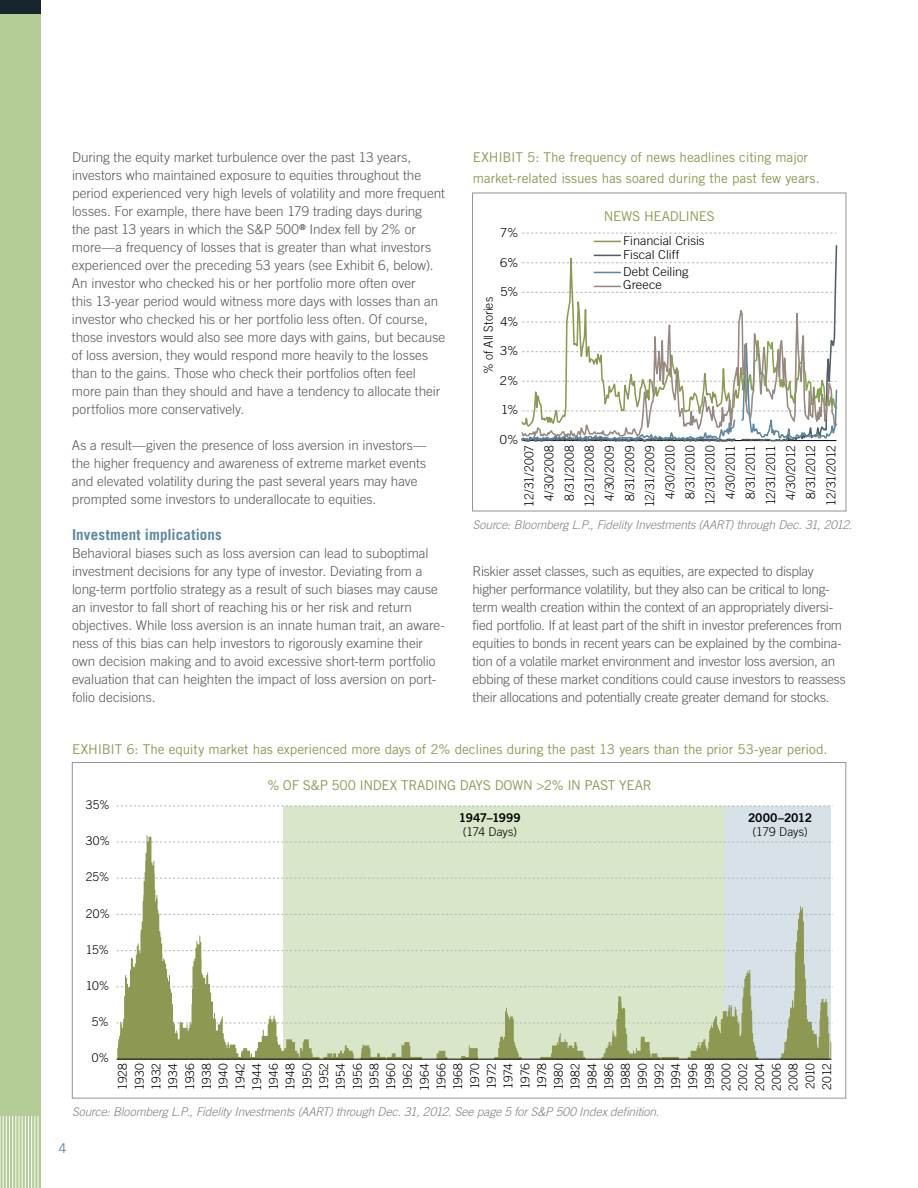
<style>
.page{position:relative;width:918px;height:1188px;background:#fff}
.page>*{position:absolute;margin:0;border:0;box-sizing:border-box;transform-origin:0 0}
.t1{font:700 15px "Trade Gothic LT Std";letter-spacing:.01em;color:#5d87a1}
.t2{font:300 13.5px/18px "Trade Gothic LT Std";letter-spacing:-.005em;color:#58595b}
.t3{font:13.5px/21px "Trade Gothic LT Std";letter-spacing:-.005em;color:#8e9a54}
.t4{font:13.5px "Trade Gothic LT Std";color:#5d87a1}
.t5{font:300 12.45px/20.1px "Trade Gothic LT Std";color:#000}
.t6{font:300 12px/16.8px "Trade Gothic LT Std";letter-spacing:.02em;color:#000;text-align:justify}
.t7{font:italic 300 12px "Trade Gothic LT Std";letter-spacing:-.005em;color:#808285}
.t8{font:12px "Trade Gothic LT Std Bd 2";letter-spacing:-.01em;color:#000}
</style>
<div class="page">
<div style="left:0;top:14px;width:40px;height:1174px;background:#b4cc95"></div>
<hr style="left:0;top:1116px;width:1px;height:72px;background:#fff">
<hr style="left:3px;top:1116px;width:1px;height:72px;background:#fff">
<hr style="left:9px;top:1116px;width:1px;height:72px;background:#fff">
<hr style="left:16px;top:1116px;width:1px;height:72px;background:#fff">
<hr style="left:22px;top:1116px;width:1px;height:72px;background:#fff">
<hr style="left:6px;top:1116px;width:1px;height:72px;background:#fff">
<hr style="left:12px;top:1116px;width:1px;height:72px;background:#fff">
<hr style="left:19px;top:1116px;width:1px;height:72px;background:#fff">
<hr style="left:25px;top:1116px;width:1px;height:72px;background:#fff">
<hr style="left:28px;top:1116px;width:1px;height:72px;background:#fff">
<hr style="left:35px;top:1116px;width:1px;height:72px;background:#fff">
<hr style="left:31px;top:1116px;width:1px;height:72px;background:#fff">
<hr style="left:38px;top:1116px;width:1px;height:72px;background:#fff">
<div style="left:0;top:0;width:40px;height:14px;background:#17252d"></div>
<div style="left:723px;top:806px;width:108px;height:254px;background:#d7e1e8"></div>
<div style="left:283px;top:806px;width:440px;height:253px;background:#d9e6ca"></div>
<svg style="left:117px;top:805px;width:716px;height:1px"></svg>
<svg style="left:117px;top:835px;width:714px;height:224px"></svg>
<hr style="left:117px;top:1059px;width:714px;height:1px;background:#000">
<div style="left:472px;top:193px;width:374px;height:318px;border:1px solid #9a9191"></div>
<svg style="left:745px;top:233px;width:91px;height:1px"></svg>
<svg style="left:522px;top:232px;width:221px;height:9px"></svg>
<svg style="left:521px;top:241px;width:317px;height:201px"></svg>
<p class="t2" style="left:72px;top:148px;width:375px">During the equity market turbulence over the past 13 years, investors who maintained exposure to equities throughout the period experienced very high levels of volatility and more frequent losses. For example, there have been 179 trading days during<br>the past 13 years in which the S&amp;P 500<sup>®</sup> Index fell by 2% or more—a frequency of losses that is greater than what investors experienced over the preceding 53 years (see Exhibit 6, below).<br>An investor who checked his or her portfolio more often over<br>this 13-year period would witness more days with losses than an investor who checked his or her portfolio less often. Of course, those investors would also see more days with gains, but because of loss aversion, they would respond more heavily to the losses than to the gains. Those who check their portfolios often feel more pain than they should and have a tendency to allocate their portfolios more conservatively.</p>
<p class="t2" style="left:72px;top:436px;width:356px">As a result—given the presence of loss aversion in investors— the higher frequency and awareness of extreme market events and elevated volatility during the past several years may have prompted some investors to underallocate to equities.</p>
<p class="t1" style="left:72px;top:525px;width:151px">Investment implications</p>
<p class="t2" style="left:72px;top:544px;width:375px">Behavioral biases such as loss aversion can lead to suboptimal investment decisions for any type of investor. Deviating from a long-term portfolio strategy as a result of such biases may cause an investor to fall short of reaching his or her risk and return objectives. While loss aversion is an innate human trait, an aware&shy;ness of this bias can help investors to rigorously examine their own decision making and to avoid excessive short-term portfolio evaluation that can heighten the impact of loss aversion on port&shy;folio decisions.</p>
<p class="t3" style="left:473px;top:147px;width:349px;text-indent:55px">5: The frequency of news headlines citing major market-related issues has soared during the past few years.</p>
<p class="t3" style="left:604px;top:205px;width:49px">news headli</p>
<p class="t3" style="left:689px;top:205px;width:18px">nes</p>
<p class="t3" style="left:473px;top:147px;width:24px">Exhibit</p>
<p class="t5" style="left:500px;top:223px;width:20px">7%</p>
<p class="t5" style="left:500px;top:252px;width:20px">6%</p>
<p class="t5" style="left:500px;top:282px;width:20px">5%</p>
<p class="t5" style="left:478px;top:374px;width:79px;rotate:-90deg">% of All Stories</p>
<p class="t5" style="left:500px;top:311px;width:19px">4%</p>
<p class="t5" style="left:500px;top:341px;width:20px">3%</p>
<p class="t5" style="left:500px;top:370px;width:20px">2%</p>
<p class="t5" style="left:501px;top:400px;width:19px">1%</p>
<p class="t5" style="left:623px;top:233px;width:83px;line-height:13.8px">Financial Crisis<br>Fiscal Cliff</p>
<p class="t5" style="left:623px;top:264px;width:67px;line-height:13.8px">Debt Ceiling<br>Greece</p>
<p class="t5" style="left:500px;top:429px;width:20px">0%</p>
<p class="t5" style="left:519px;top:507px;width:64px;text-align:right;rotate:-90deg">12/31/2007<br>4/30/2008<br>8/31/2008<br>12/31/2008<br>4/30/2009<br>8/31/2009<br>12/31/2009<br>4/30/2010<br>8/31/2010<br>12/31/2010<br>4/30/2011<br>8/31/2011<br>12/31/2011<br>4/30/2012<br>8/31/2012<br>12/31/2012</p>
<p class="t7" style="left:473px;top:518px;width:381px">Source: Bloomberg L.P., Fidelity Investments (AART) through Dec. 31, 2012.</p>
<p class="t2" style="left:473px;top:562px;width:375px">Riskier asset classes, such as equities, are expected to display higher performance volatility, but they also can be critical to long&shy;term wealth creation within the context of an appropriately diversi&shy;fied portfolio. If at least part of the shift in investor preferences from equities to bonds in recent years can be explained by the combina&shy;tion of a volatile market environment and investor loss aversion, an ebbing of these market conditions could cause investors to reassess their allocations and potentially create greater demand for stocks.</p>
<p class="t3" style="left:72px;top:739px;width:24px">Exhibit</p>
<p class="t3" style="left:127px;top:739px;width:703px">6: The equity market has experienced more days of 2% declines during the past 13 years than the prior 53-year period.</p>
<p class="t3" style="left:267px;top:775px;width:334px">% of S&amp;P 500 Index tradi ng days down &gt;2% i n past</p>
<p class="t3" style="left:619px;top:775px;width:34px">year</p>
<p class="t6" style="left:86px;top:796px;width:25px">35%</p>
<p class="t6" style="left:86px;top:832px;width:26px">30%</p>
<p class="t6" style="left:86px;top:869px;width:25px">25%</p>
<p class="t6" style="left:86px;top:905px;width:26px">20%</p>
<p class="t8" style="left:459px;top:810px;width:64px">1947–1999</p>
<p class="t6" style="left:463px;top:823px;width:56px">(174 Days)</p>
<p class="t8" style="left:748px;top:810px;width:66px">2000–2012</p>
<p class="t6" style="left:753px;top:823px;width:57px">(179 Days)</p>
<p class="t6" style="left:86px;top:941px;width:25px">15%</p>
<p class="t6" style="left:86px;top:977px;width:25px">10%</p>
<p class="t6" style="left:92px;top:1013px;width:19px">5%</p>
<p class="t6" style="left:92px;top:1050px;width:19px">0%</p>
<p class="t6" style="left:114px;top:1091px;width:30px;rotate:-90deg">1928<br>1930<br>1932<br>1934<br>1936<br>1938<br>1940<br>1942<br>1944<br>1946<br>1948<br>1950<br>1952<br>1954<br>1956<br>1958<br>1960<br>1962<br>1964<br>1966<br>1968<br>1970<br>1972<br>1974<br>1976<br>1978<br>1980<br>1982<br>1984<br>1986<br>1988<br>1990<br>1992<br>1994<br>1996<br>1998<br>2000<br>2002<br>2004<br>2006<br>2008<br>2010<br>2012</p>
<p class="t7" style="left:72px;top:1105px;width:589px">Source: Bloomberg L.P., Fidelity Investments (AART) through Dec. 31, 2012. See page 5 for S&amp;P 500 Index definition.</p>
<p class="t4" style="left:58px;top:1140px;width:10px">4</p>
</div>
